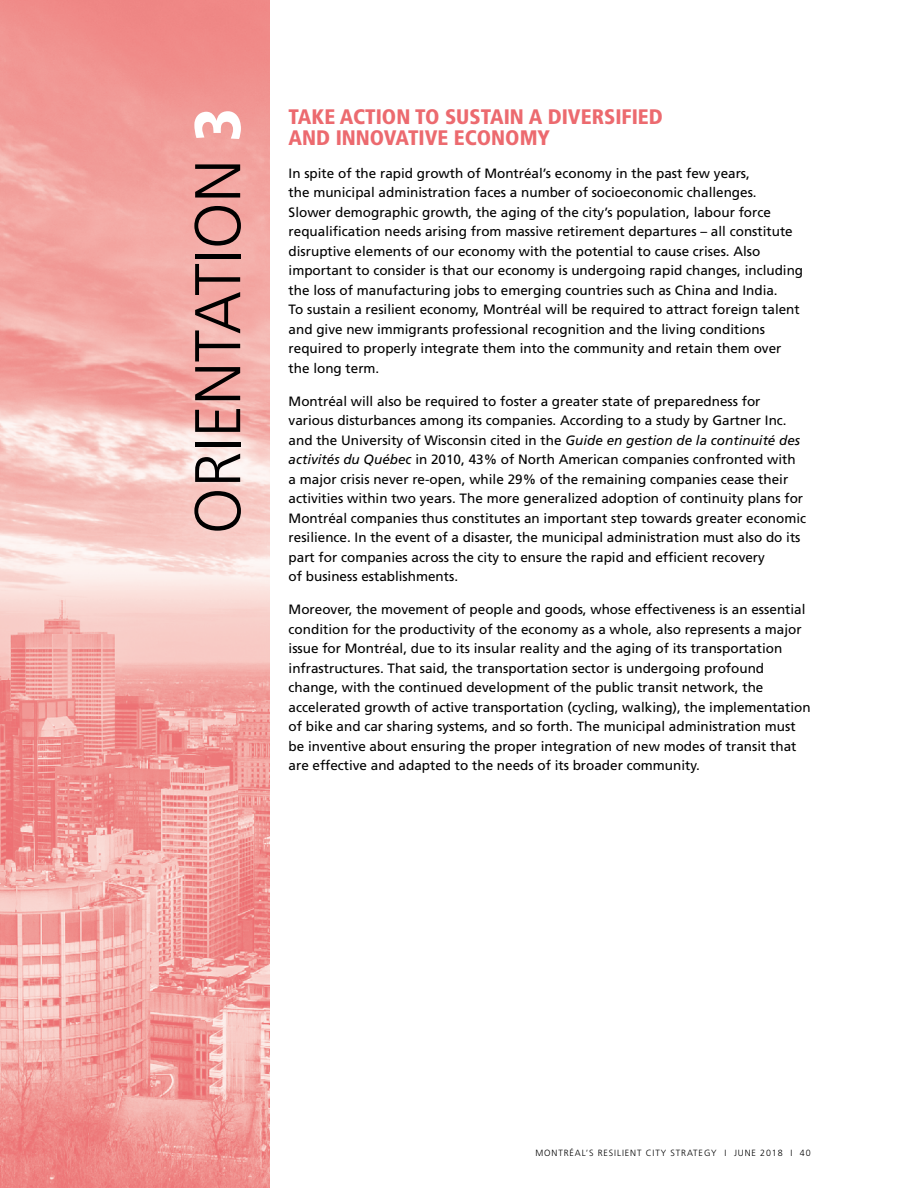
<style>
.page{position:relative;width:918px;height:1188px;background:#fff}
.page>*{position:absolute;margin:0;border:0;box-sizing:border-box;transform-origin:0 0}
.t1{font:300 64.5px "Frutiger";color:#000}
.t2{font:900 condensed 21px/21px "Frutiger";color:#ec6a6f}
.t3{font:13.5px/19.5px "Frutiger";color:#000}
.t4{font:300 9px "Frutiger";letter-spacing:.1em;color:#000}
.s1{font-weight:900;font-stretch:condensed;color:#fff}
.s2{font-style:italic}
</style>
<div class="page">
<img style="left:0;top:0;width:270px;height:1188px">
<h1 class="t1" style="left:181px;top:534px;width:428px;rotate:-90deg">ORIENTATION <span class="s1">3</span></h1>
<h2 class="t2" style="left:289px;top:106px;width:376px">TAKE ACTION TO SUSTAIN A DIVERSIFIED<br>AND INNOVATIVE ECONOMY</h2>
<p class="t3" style="left:289px;top:163px;width:516px">In spite of the rapid growth of Montréal’s economy in the past few years,<br>the municipal administration faces a number of socioeconomic challenges.<br>Slower demographic growth, the aging of the city’s population, labour force requalification needs arising from massive retirement departures – all constitute disruptive elements of our economy with the potential to cause crises. Also important to consider is that our economy is undergoing rapid changes, including the loss of manufacturing jobs to emerging countries such as China and India.<br>To sustain a resilient economy, Montréal will be required to attract foreign talent and give new immigrants professional recognition and the living conditions required to properly integrate them into the community and retain them over the long term.</p>
<p class="t3" style="left:289px;top:391px;width:519px">Montréal will also be required to foster a greater state of preparedness for various disturbances among its companies. According to a study by Gartner Inc. and the University of Wisconsin cited in the <span class="s2">Guide en gestion de la continuité des activités du Québec</span> in 2010, 43% of North American companies confronted with a major crisis never re-open, while 29% of the remaining companies cease their activities within two years. The more generalized adoption of continuity plans for Montréal companies thus constitutes an important step towards greater economic resilience. In the event of a disaster, the municipal administration must also do its part for companies across the city to ensure the rapid and efficient recovery<br>of business establishments.</p>
<p class="t3" style="left:289px;top:600px;width:523px">Moreover, the movement of people and goods, whose effectiveness is an essential condition for the productivity of the economy as a whole, also represents a major issue for Montréal, due to its insular reality and the aging of its transportation infrastructures. That said, the transportation sector is undergoing profound change, with the continued development of the public transit network, the accelerated growth of active transportation (cycling, walking), the implementation of bike and car sharing systems, and so forth. The municipal administration must be inventive about ensuring the proper integration of new modes of transit that are effective and adapted to the needs of its broader community.</p>
<p class="t4" style="left:535px;top:1148px;width:277px">MONTRÉAL’S RESILIENT CITY STRATEGY I JUNE 2018 I 40</p>
</div>
